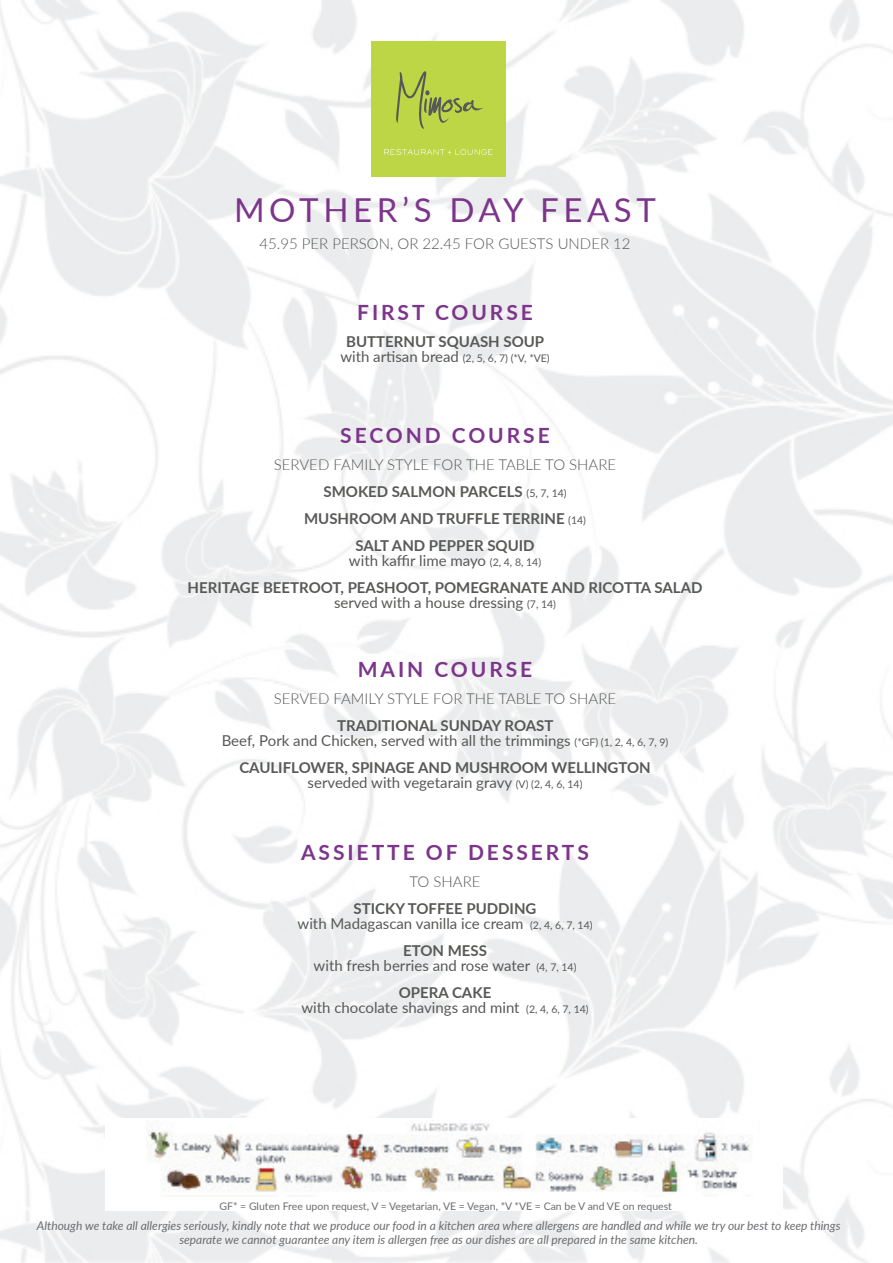
<style>
.page{position:relative;width:893px;height:1263px;background:#fff}
.page>*{position:absolute;margin:0;border:0;box-sizing:border-box;transform-origin:0 0}
.t1{font:33px "Lato";letter-spacing:.14em;color:#7d358c}
.t2{font:700 21px "Lato";letter-spacing:.14em;color:#7d358c}
.t3{font:15px "Lato";color:#575956}
.t4{font:700 15px "Lato";color:#575956}
.t5{font:300 15px "Lato";color:#565855}
.t6{font:italic 12px/14.2px "Lato";color:#6c6d70;text-align:center}
.t7{font:10.5px "Lato";color:#6c6d70}
.t8{font:10.5px "Lato";color:#575956}
.s1{font-size:15px}
.s2{font-weight:400;font-size:10.5px}
.s3{font-size:10.5px}
</style>
<div class="page">
<img style="left:1px;top:0;width:892px;height:1263px">
<div style="left:371px;top:41px;width:134px;height:135px;background:#bcd646"></div>
<svg style="left:396px;top:71px;width:87px;height:58px"></svg>
<svg style="left:384px;top:149px;width:109px;height:6px"></svg>
<div style="left:105px;top:1118px;width:677px;height:93px;background:#fff"></div>
<img style="left:146px;top:1123px;width:604px;height:74px">
<p class="t1" style="left:234px;top:187px;width:423px">MOTHER’S DAY FEAST</p>
<p class="t5" style="left:259px;top:233px;width:373px">45.95 PER PERSON, OR 22.45 FOR GUESTS UNDER 12</p>
<p class="t2" style="left:357px;top:297px;width:177px">FIRST COURSE</p>
<p class="t4" style="left:346px;top:330px;width:199px">BUTTERNUT SQUASH SOUP</p>
<p class="t8" style="left:340px;top:350px;width:211px"><span class="s1">with artisan bread</span> (2, 5, 6, 7) (*V, *VE)</p>
<p class="t2" style="left:340px;top:420px;width:211px">SECOND COURSE</p>
<p class="t5" style="left:274px;top:454px;width:344px">SERVED FAMILY STYLE FOR THE TABLE TO SHARE</p>
<p class="t4" style="left:323px;top:480px;width:245px">SMOKED SALMON PARCELS <span class="s2">(5, 7, 14)</span></p>
<p class="t4" style="left:304px;top:507px;width:283px">MUSHROOM AND TRUFFLE TERRINE <span class="s2">(14)</span></p>
<p class="t4" style="left:355px;top:534px;width:181px">SALT AND PEPPER SQUID</p>
<p class="t3" style="left:349px;top:550px;width:194px">with kaffir lime mayo <span class="s3">(2, 4, 8, 14)</span></p>
<p class="t4" style="left:188px;top:576px;width:516px">HERITAGE BEETROOT, PEASHOOT, POMEGRANATE AND RICOTTA SALAD</p>
<p class="t3" style="left:334px;top:592px;width:224px">served with a house dressing <span class="s3">(7, 14)</span></p>
<p class="t2" style="left:358px;top:654px;width:176px">MAIN COURSE</p>
<p class="t5" style="left:274px;top:688px;width:344px">SERVED FAMILY STYLE FOR THE TABLE TO SHARE</p>
<p class="t4" style="left:337px;top:714px;width:218px">TRADITIONAL SUNDAY ROAST</p>
<p class="t3" style="left:222px;top:730px;width:448px">Beef, Pork and Chicken, served with all the trimmings <span class="s3">(*GF) (1, 2, 4, 6, 7, 9)</span></p>
<p class="t4" style="left:239px;top:756px;width:413px">CAULIFLOWER, SPINAGE AND MUSHROOM WELLINGTON</p>
<p class="t3" style="left:308px;top:772px;width:276px">serveded with vegetarain gravy <span class="s3">(V) (2, 4, 6, 14)</span></p>
<p class="t2" style="left:301px;top:837px;width:289px">ASSIETTE OF DESSERTS</p>
<p class="t5" style="left:410px;top:871px;width:72px">TO SHARE</p>
<p class="t4" style="left:354px;top:897px;width:184px">STICKY TOFFEE PUDDING</p>
<p class="t3" style="left:298px;top:913px;width:296px">with Madagascan vanilla ice cream <span class="s3">(2, 4, 6, 7, 14)</span></p>
<p class="t4" style="left:403px;top:939px;width:85px">ETON MESS</p>
<p class="t3" style="left:314px;top:955px;width:264px">with fresh berries and rose water <span class="s3">(4, 7, 14)</span></p>
<p class="t4" style="left:399px;top:981px;width:94px">OPERA CAKE</p>
<p class="t3" style="left:301px;top:997px;width:289px">with chocolate shavings and mint <span class="s3">(2, 4, 6, 7, 14)</span></p>
<p class="t7" style="left:219px;top:1198px;width:454px">GF* = Gluten Free upon request, V = Vegetarian, VE = Vegan, *V *VE = Can be V and VE on request</p>
<p class="t6" style="left:37px;top:1218px;width:805px">Although we take all allergies seriously, kindly note that we produce our food in a kitchen area where allergens are handled and while we try our best to keep things separate we cannot guarantee any item is allergen free as our dishes are all prepared in the same kitchen.</p>
</div>
